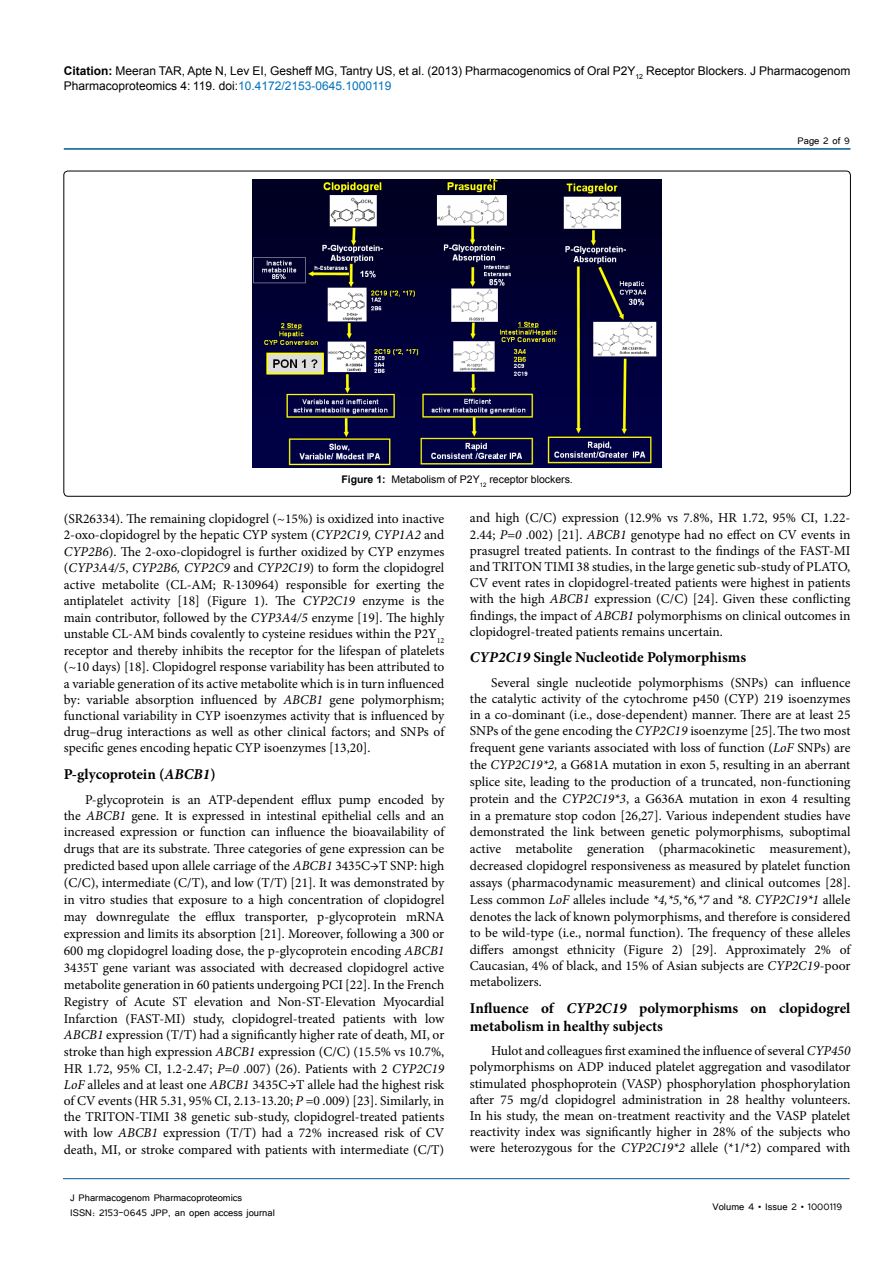
<style>
.page{position:relative;width:893px;height:1263px;background:#fff}
.page>*{position:absolute;margin:0;border:0;box-sizing:border-box;transform-origin:0 0}
.t1{font:700 15px/18px "Minion Pro";color:#000}
.t2{font:13.5px/16.6px "Minion Pro";color:#000;text-align:justify}
.t3{font:12px/14.4px "Arial";color:#000}
.t4{font:12px/14.4px "Tunga";color:#000}
.t5{font:10.5px "Arial";color:#000}
.s1{font-weight:700}
.s2{color:#0072bc}
.s3{font-style:italic}
</style>
<div class="page">
<hr style="left:64px;top:148px;width:786px;height:2px;background:#005a96">
<hr style="left:63px;top:1178px;width:787px;height:1px;background:#005a96">
<img style="left:252px;top:180px;width:410px;height:287px">
<p class="t3" style="left:64px;top:64px;width:788px"><span class="s1">Citation:</span> Meeran TAR, Apte N, Lev EI, Gesheff MG, Tantry US, et al. (2013) Pharmacogenomics of Oral P2Y<sub>12</sub> Receptor Blockers. J Pharmacogenom<br>Pharmacoproteomics 4: 119. doi:<span class="s2">10.4172/2153-0645.1000119</span></p>
<p class="t5" style="left:341px;top:473px;width:233px"><span class="s1">Figure 1:</span> Metabolism of P2Y<sub>12</sub> receptor blockers.</p>
<p class="t4" style="left:798px;top:133px;width:54px">Page 2 of 9</p>
<p class="t2" style="left:64px;top:511px;width:382px">(SR26334). The remaining clopidogrel (~15%) is oxidized into inactive 2-oxo-clopidogrel by the hepatic CYP system (<span class="s3">CYP2C19, CYP1A2</span> and <span class="s3">CYP2B6</span>). The 2-oxo-clopidogrel is further oxidized by CYP enzymes (<span class="s3">CYP3A4/5</span>, <span class="s3">CYP2B6, CYP2C9</span> and <span class="s3">CYP2C19</span>) to form the clopidogrel active metabolite (CL-AM; R-130964) responsible for exerting the antiplatelet activity [18] (Figure 1). The <span class="s3">CYP2C19</span> enzyme is the main contributor, followed by the <span class="s3">CYP3A4/5</span> enzyme [19]. The highly unstable CL-AM binds covalently to cysteine residues within the P2Y<sub>12 </sub>receptor and thereby inhibits the receptor for the lifespan of platelets (~10 days) [18]. Clopidogrel response variability has been attributed to a variable generation of its active metabolite which is in turn influenced by: variable absorption influenced by <span class="s3">ABCB1</span> gene polymorphism; functional variability in CYP isoenzymes activity that is influenced by drug–drug interactions as well as other clinical factors; and SNPs of specific genes encoding hepatic CYP isoenzymes [13,20].</p>
<p class="t1" style="left:64px;top:765px;width:153px">P-glycoprotein (<span class="s3">ABCB1</span>)</p>
<p class="t2" style="left:64px;top:791px;width:382px;text-indent:21px">P-glycoprotein is an ATP-dependent efflux pump encoded by the <span class="s3">ABCB1</span> gene. It is expressed in intestinal epithelial cells and an increased expression or function can influence the bioavailability of drugs that are its substrate. Three categories of gene expression can be predicted based upon allele carriage of the <span class="s3">ABCB1</span> 3435C→T SNP: high (C/C), intermediate (C/T), and low (T/T) [21]. It was demonstrated by in vitro studies that exposure to a high concentration of clopidogrel may downregulate the efflux transporter, p-glycoprotein mRNA expression and limits its absorption [21]. Moreover, following a 300 or 600 mg clopidogrel loading dose, the p-glycoprotein encoding <span class="s3">ABCB1<br></span>3435T gene variant was associated with decreased clopidogrel active metabolite generation in 60 patients undergoing PCI [22]. In the French Registry of Acute ST elevation and Non-ST-Elevation Myocardial Infarction (FAST-MI) study, clopidogrel-treated patients with low <span class="s3">ABCB1</span> expression (T/T) had a significantly higher rate of death, MI, or stroke than high expression <span class="s3">ABCB1</span> expression (C/C) (15.5% vs 10.7%, HR 1.72, 95% CI, 1.2-2.47; <span class="s3">P=0</span> .007) (26). Patients with 2 <span class="s3">CYP2C19<br>LoF</span> alleles and at least one <span class="s3">ABCB1</span> 3435C→T allele had the highest risk of CV events (HR 5.31, 95% CI, 2.13-13.20; <span class="s3">P</span> =0 .009) [23]. Similarly, in the TRITON-TIMI 38 genetic sub-study, clopidogrel-treated patients with low <span class="s3">ABCB1</span> expression (T/T) had a 72% increased risk of CV death, MI, or stroke compared with patients with intermediate (C/T)</p>
<p class="t4" style="left:70px;top:1190px;width:206px">J Pharmacogenom Pharmacoproteomics<br>ISSN: 2153-0645 JPP, an open access journal</p>
<p class="t2" style="left:470px;top:510px;width:382px;line-height:16.2px">and high (C/C) expression (12.9% vs 7.8%, HR 1.72, 95% CI, 1.22- 2.44; <span class="s3">P=0</span> .002) [21]. <span class="s3">ABCB1</span> genotype had no effect on CV events in prasugrel treated patients. In contrast to the findings of the FAST-MI and TRITON TIMI 38 studies, in the large genetic sub-study of PLATO, CV event rates in clopidogrel-treated patients were highest in patients with the high <span class="s3">ABCB1</span> expression (C/C) [24]. Given these conflicting findings, the impact of <span class="s3">ABCB1</span> polymorphisms on clinical outcomes in clopidogrel-treated patients remains uncertain.</p>
<p class="t1" style="left:470px;top:648px;width:278px"><span class="s3">CYP2C19</span> Single Nucleotide Polymorphisms</p>
<p class="t2" style="left:470px;top:674px;width:382px;text-indent:21px">Several single nucleotide polymorphisms (SNPs) can influence the catalytic activity of the cytochrome p450 (CYP) 219 isoenzymes in a co-dominant (i.e., dose-dependent) manner. There are at least 25<br>SNPs of the gene encoding the <span class="s3">CYP2C19</span> isoenzyme [25].The two most frequent gene variants associated with loss of function (<span class="s3">LoF</span> SNPs) are the <span class="s3">CYP2C19*2,</span> a G681A mutation in exon 5, resulting in an aberrant splice site, leading to the production of a truncated, non-functioning protein and the <span class="s3">CYP2C19*3</span>, a G636A mutation in exon 4 resulting in a premature stop codon [26,27]. Various independent studies have demonstrated the link between genetic polymorphisms, suboptimal active metabolite generation (pharmacokinetic measurement), decreased clopidogrel responsiveness as measured by platelet function assays (pharmacodynamic measurement) and clinical outcomes [28].<br>Less common <span class="s3">LoF</span> alleles include <span class="s3">*4,*5,*6,*7</span> and <span class="s3">*8</span>. <span class="s3">CYP2C19*1</span> allele denotes the lack of known polymorphisms, and therefore is considered to be wild-type (i.e., normal function). The frequency of these alleles differs amongst ethnicity (Figure 2) [29]. Approximately 2% of Caucasian, 4% of black, and 15% of Asian subjects are <span class="s3">CYP2C19</span>-poor metabolizers.</p>
<p class="t1" style="left:470px;top:998px;width:382px">Influence of <span class="s3">CYP2C19</span> polymorphisms on clopidogrel metabolism in healthy subjects</p>
<p class="t2" style="left:470px;top:1043px;width:382px;line-height:16.2px;text-indent:21px">Hulot and colleagues first examined the influence of several <span class="s3">CYP450 </span>polymorphisms on ADP induced platelet aggregation and vasodilator stimulated phosphoprotein (VASP) phosphorylation phosphorylation after 75 mg/d clopidogrel administration in 28 healthy volunteers.<br>In his study, the mean on-treatment reactivity and the VASP platelet reactivity index was significantly higher in 28% of the subjects who were heterozygous for the <span class="s3">CYP2C19*2</span> allele (*1/*2) compared with</p>
<p class="t4" style="left:712px;top:1199px;width:131px">Volume 4 • Issue 2 • 1000119</p>
</div>
